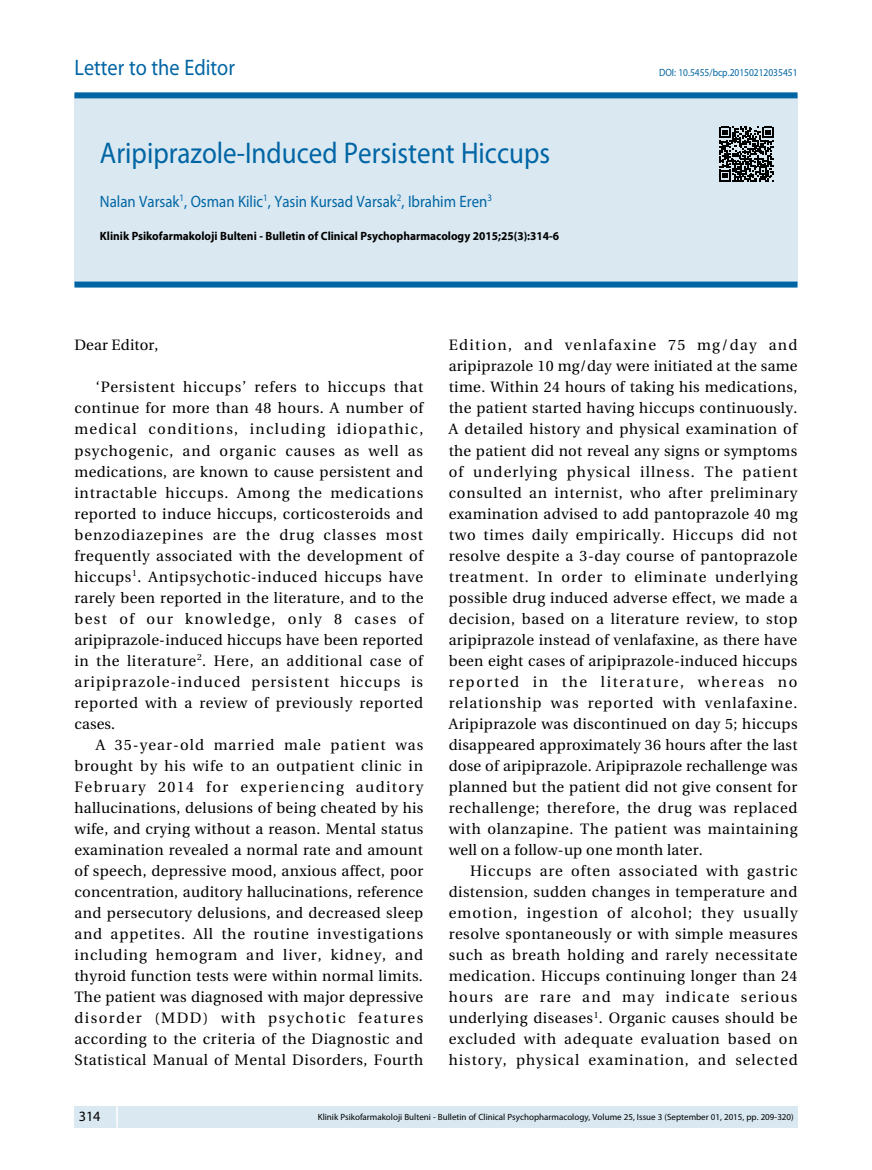
<style>
.page{position:relative;width:872px;height:1170px;background:#fff}
.page>*{position:absolute;margin:0;border:0;box-sizing:border-box;transform-origin:0 0}
.t1{font:30px "Myriad Pro";color:#0065a4;scale:.9 1}
.t2{font:22.5px "Myriad Pro";color:#0065a4;scale:.9 1}
.t3{font:16.5px "Myriad Pro";color:#0065a4;scale:.9 1}
.t4{font:15px/21px "Utopia Medium Tr";letter-spacing:.045em;color:#000;text-align:justify}
.t5{font:15px "Utopia Medium Tr";letter-spacing:.01em;color:#000}
.t6{font:14.25px "Myriad Pro";color:#000}
.t7{font:700 12px "Myriad Pro";color:#000;scale:.95 1}
.t8{font:10.5px "Myriad Pro";color:#0065a4;scale:.9 1}
.t9{font:9px "Myriad Pro";color:#000}
</style>
<div class="page">
<div style="left:74px;top:1106px;width:723px;height:21px;background:#d9e8f1"></div>
<hr style="left:116px;top:1106px;width:2px;height:21px;background:#fff">
<div style="left:74px;top:95px;width:723px;height:187px;background:#d9e8f1"></div>
<div style="left:74px;top:281px;width:723px;height:6px;background:#0065a4"></div>
<div style="left:74px;top:92px;width:723px;height:6px;background:#0065a4"></div>
<svg style="left:719px;top:127px;width:55px;height:54px"></svg>
<h2 class="t2" style="left:74px;top:54px;width:180px">Letter to the Editor</h2>
<h1 class="t1" style="left:100px;top:134px;width:501px">Aripiprazole-Induced Persistent Hiccups</h1>
<p class="t3" style="left:100px;top:191px;width:437px">Nalan Varsak<sup>1</sup>, Osman Kilic<sup>1</sup>, Yasin Kursad Varsak<sup>2</sup>, Ibrahim Eren<sup>3</sup></p>
<p class="t7" style="left:100px;top:228px;width:485px">Klinik Psikofarmakoloji Bulteni - Bulletin of Clinical Psychopharmacology 2015;25(3):314-6</p>
<p class="t8" style="left:659px;top:66px;width:155px">DOI: 10.5455/bcp.20150212035451</p>
<p class="t5" style="left:74px;top:336px;width:86px">Dear Editor,</p>
<p class="t4" style="left:74px;top:377px;width:350px;text-indent:21px">‘Persistent hiccups’ refers to hiccups that continue for more than 48 hours. A number of medical conditions, including idiopathic, psychogenic, and organic causes as well as medications, are known to cause persistent and intractable hiccups. Among the medications reported to induce hiccups, corticosteroids and benzodiazepines are the drug classes most frequently associated with the development of hiccups<sup>1</sup>. Antipsychotic-induced hiccups have rarely been reported in the literature, and to the best of our knowledge, only 8 cases of aripiprazole-induced hiccups have been reported in the literature<sup>2</sup>. Here, an additional case of aripiprazole-induced persistent hiccups is reported with a review of previously reported cases.</p>
<p class="t4" style="left:74px;top:734px;width:350px;text-indent:21px">A 35-year-old married male patient was brought by his wife to an outpatient clinic in February 2014 for experiencing auditory hallucinations, delusions of being cheated by his wife, and crying without a reason. Mental status examination revealed a normal rate and amount of speech, depressive mood, anxious affect, poor concentration, auditory hallucinations, reference and persecutory delusions, and decreased sleep and appetites. All the routine investigations including hemogram and liver, kidney, and thyroid function tests were within normal limits.<br>The patient was diagnosed with major depressive disorder (MDD) with psychotic features according to the criteria of the Diagnostic and Statistical Manual of Mental Disorders, Fourth</p>
<p class="t4" style="left:449px;top:335px;width:350px">Edition, and venlafaxine 75 mg/day and aripiprazole 10 mg/day were initiated at the same time. Within 24 hours of taking his medications, the patient started having hiccups continuously.<br>A detailed history and physical examination of the patient did not reveal any signs or symptoms of underlying physical illness. The patient consulted an internist, who after preliminary examination advised to add pantoprazole 40 mg two times daily empirically. Hiccups did not resolve despite a 3-day course of pantoprazole treatment. In order to eliminate underlying possible drug induced adverse effect, we made a decision, based on a literature review, to stop aripiprazole instead of venlafaxine, as there have been eight cases of aripiprazole-induced hiccups reported in the literature, whereas no relationship was reported with venlafaxine.<br>Aripiprazole was discontinued on day 5; hiccups disappeared approximately 36 hours after the last dose of aripiprazole. Aripiprazole rechallenge was planned but the patient did not give consent for rechallenge; therefore, the drug was replaced with olanzapine. The patient was maintaining well on a follow-up one month later.</p>
<p class="t4" style="left:449px;top:860px;width:350px;text-indent:21px">Hiccups are often associated with gastric distension, sudden changes in temperature and emotion, ingestion of alcohol; they usually resolve spontaneously or with simple measures such as breath holding and rarely necessitate medication. Hiccups continuing longer than 24 hours are rare and may indicate serious underlying diseases<sup>1</sup>. Organic causes should be excluded with adequate evaluation based on history, physical examination, and selected</p>
<p class="t6" style="left:79px;top:1107px;width:23px">314</p>
<p class="t9" style="left:318px;top:1111px;width:477px">Klinik Psikofarmakoloji Bulteni - Bulletin of Clinical Psychopharmacology, Volume 25, Issue 3 (September 01, 2015, pp. 209-320)</p>
</div>
